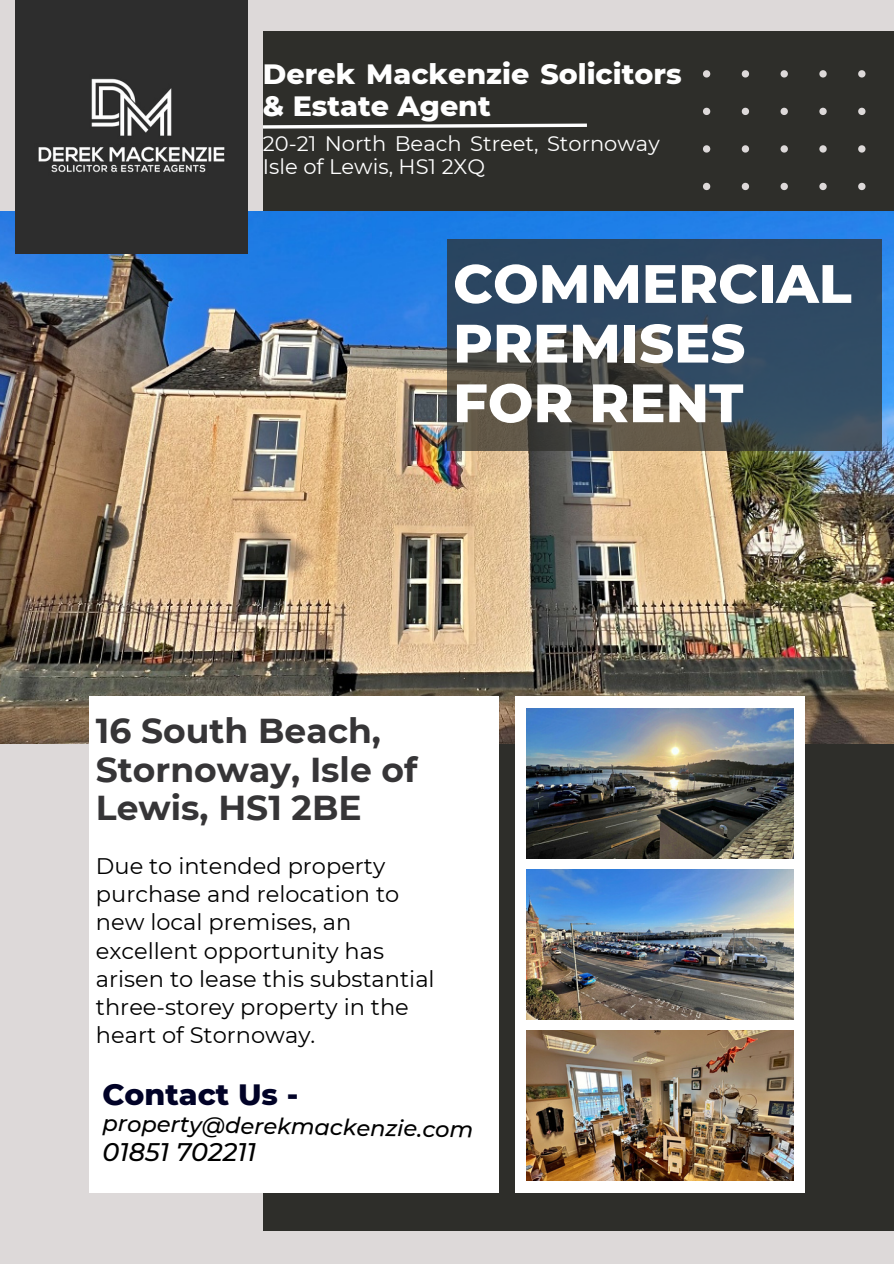
<style>
.page{position:relative;width:894px;height:1264px;background:#fff}
.page>*{position:absolute;margin:0;border:0;box-sizing:border-box;transform-origin:0 0}
.t1{font:800 54px/59.7px "Montserrat";color:#fff}
.t2{font:700 34.5px/38.2px "Montserrat";color:#363537}
.t3{font:800 30px "Montserrat";color:#010227}
.t4{font:800 28.5px/31.5px "Montserrat";color:#fff}
.t5{font:italic 500 25.35px "Montserrat";color:#000}
.t6{font:22.5px/28.2px "Montserrat";color:#000}
.t7{font:italic 500 22.5px "Montserrat";color:#000}
.t8{font:21px/22.5px "Montserrat";color:#fff}
</style>
<div class="page">
<div style="left:0;top:0;width:893px;height:1263px;background:#ddd9d9"></div>
<div style="left:263px;top:31px;width:630px;height:1199px;background:#2e2e2a"></div>
<img style="left:0;top:212px;width:893px;height:531px">
<div style="left:89px;top:696px;width:409px;height:496px;background:#fff"></div>
<div style="left:515px;top:696px;width:289px;height:496px;background:#fff"></div>
<img style="left:526px;top:708px;width:267px;height:150px">
<img style="left:526px;top:869px;width:267px;height:150px">
<img style="left:526px;top:1030px;width:267px;height:150px">
<svg style="left:703px;top:70px;width:163px;height:120px"></svg>
<svg style="left:446px;top:239px;width:435px;height:212px;background:#394a59"></svg>
<img style="left:15px;top:0;width:232px;height:253px">
<svg style="left:263px;top:123px;width:324px;height:6px"></svg>
<h3 class="t4" style="left:263px;top:58px;width:420px">Derek Mackenzie Solicitors &amp; Estate Agent</h3>
<h5 class="t8" style="left:263px;top:132px;width:398px">20-21 North Beach Street, Stornoway<br>Isle of Lewis, HS1 2XQ</h5>
<p class="t1" style="left:453px;top:254px;width:400px">COMMERCIAL<br>PREMISES<br>FOR RENT</p>
<h3 class="t2" style="left:96px;top:712px;width:323px">16 South Beach,<br>Stornoway, Isle of<br>Lewis, HS1 2BE</h3>
<p class="t6" style="left:96px;top:852px;width:340px">Due to intended property purchase and relocation to new local premises, an excellent opportunity has arisen to lease this substantial three-storey property in the heart of Stornoway.</p>
<h1 class="t3" style="left:102px;top:1075px;width:197px">Contact Us -</h1>
<h2 class="t7" style="left:103px;top:1109px;width:372px;rotate:1deg">property@derekmackenzie.com</h2>
<p class="t5" style="left:102px;top:1136px;width:155px">01851 702211</p>
</div>
